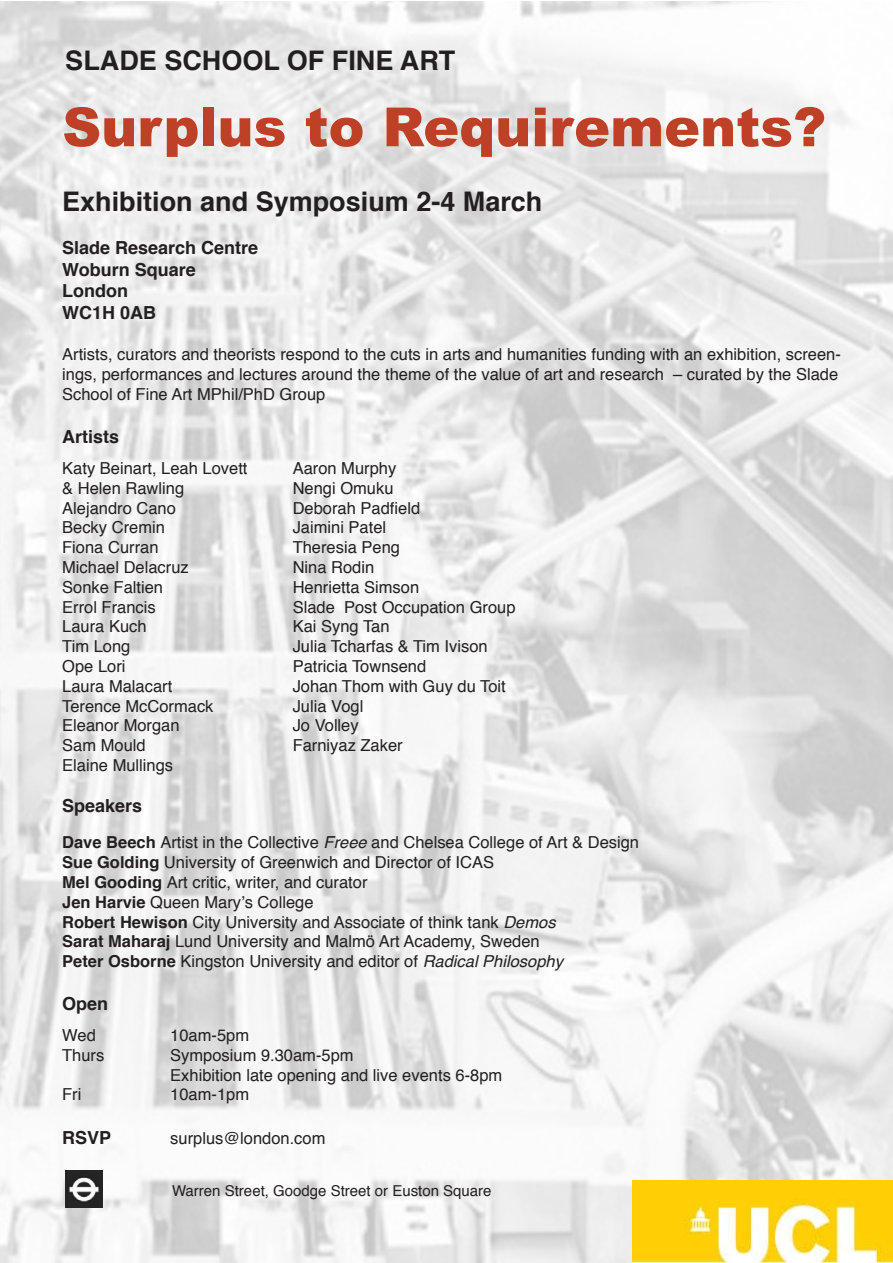
<style>
.page{position:relative;width:893px;height:1263px;background:#fff}
.page>*{position:absolute;margin:0;border:0;box-sizing:border-box;transform-origin:0 0}
.t1{font:900 54px "Arial";color:#be4026}
.t2{font:700 27px "Helvetica";color:#231f20}
.t3{font:700 18px/21.6px "Helvetica";color:#231f20}
.t4{font:16.5px/19.8px "Helvetica";color:#231f20}
.t5{font:15px "Helvetica";color:#231f20}
.s1{font-weight:700}
.s2{font-style:italic}
</style>
<div class="page">
<img style="left:0;top:1px;width:892px;height:1262px">
<img style="left:633px;top:1180px;width:259px;height:82px">
<img style="left:65px;top:1170px;width:37px;height:37px">
<h2 class="t2" style="left:65px;top:50px;width:392px">SLADE SCHOOL OF FINE ART</h2>
<h1 class="t1" style="left:62px;top:87px;width:765px">Surplus to Requirements?</h1>
<h2 class="t2" style="left:62px;top:190px;width:482px">Exhibition and Symposium 2-4 March</h2>
<p class="t3" style="left:62px;top:239px;width:198px">Slade Research Centre<br>Woburn Square<br>London<br>WC1H 0AB</p>
<p class="t4" style="left:62px;top:346px;width:780px">Artists, curators and theorists respond to the cuts in arts and humanities funding with an exhibition, screen&shy;ings, performances and lectures around the theme of the value of art and research – curated by the Slade<br>School of Fine Art MPhil/PhD Group</p>
<p class="t3" style="left:62px;top:428px;width:59px">Artists</p>
<p class="t4" style="left:62px;top:459px;width:187px">Katy Beinart, Leah Lovett &amp; Helen Rawling<br>Alejandro Cano<br>Becky Cremin<br>Fiona Curran<br>Michael Delacruz<br>Sonke Faltien<br>Errol Francis<br>Laura Kuch<br>Tim Long<br>Ope Lori<br>Laura Malacart<br>Terence McCormack<br>Eleanor Morgan<br>Sam Mould<br>Elaine Mullings</p>
<p class="t3" style="left:62px;top:797px;width:82px">Speakers</p>
<p class="t4" style="left:62px;top:834px;width:578px"><span class="s1">Dave Beech</span> Artist in the Collective <span class="s2">Freee</span> and Chelsea College of Art &amp; Design <span class="s1">Sue Golding</span> University of Greenwich and Director of ICAS<br><span class="s1">Mel Gooding</span> Art critic, writer, and curator<br><span class="s1">Jen Harvie</span> Queen Mary’s College<br><span class="s1">Robert Hewison</span> City University and Associate of think tank <span class="s2">Demos<br></span><span class="s1">Sarat Maharaj</span> Lund University and Malmö Art Academy, Sweden<br><span class="s1">Peter Osborne</span> Kingston University and editor of <span class="s2">Radical Philosophy</span></p>
<p class="t3" style="left:62px;top:995px;width:48px">Open</p>
<p class="t4" style="left:62px;top:1026px;width:35px">Wed</p>
<p class="t4" style="left:170px;top:1026px;width:80px">10am-5pm</p>
<p class="t4" style="left:62px;top:1046px;width:44px">Thurs</p>
<p class="t4" style="left:170px;top:1046px;width:334px">Symposium 9.30am-5pm<br>Exhibition late opening and live events 6-8pm</p>
<p class="t4" style="left:62px;top:1086px;width:21px">Fri</p>
<p class="t4" style="left:170px;top:1086px;width:80px">10am-1pm</p>
<p class="t3" style="left:62px;top:1128px;width:51px">RSVP</p>
<p class="t4" style="left:170px;top:1129px;width:157px">surplus@london.com</p>
<p class="t4" style="left:293px;top:460px;width:224px">Aaron Murphy<br>Nengi Omuku<br>Deborah Padfield<br>Jaimini Patel<br>Theresia Peng<br>Nina Rodin<br>Henrietta Simson<br>Slade Post Occupation Group<br>Kai Syng Tan<br>Julia Tcharfas &amp; Tim Ivison<br>Patricia Townsend<br>Johan Thom with Guy du Toit<br>Julia Vogl<br>Jo Volley<br>Farniyaz Zaker</p>
<p class="t5" style="left:172px;top:1184px;width:321px">Warren Street, Goodge Street or Euston Square</p>
</div>
